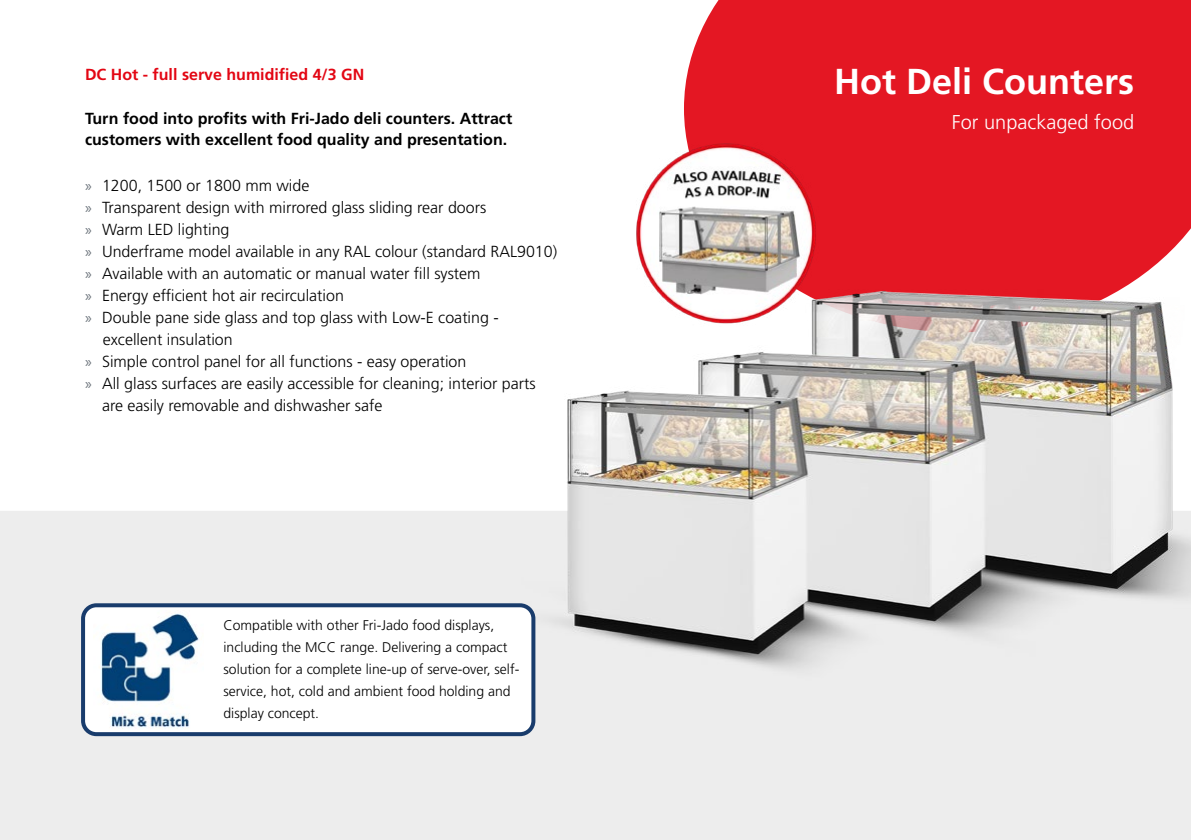
<style>
.page{position:relative;width:1191px;height:840px;background:#fff}
.page>*{position:absolute;margin:0;border:0;box-sizing:border-box;transform-origin:0 0}
.t1{font:700 36px "Frutiger LT Std";color:#fff}
.t2{font:300 20px "Frutiger LT Std";color:#fff}
.t3{font:300 16px "Frutiger LT Std";color:#000}
.t4{font:700 16px/20px "Frutiger LT Std";color:#000}
.t5{font:700 16px "Frutiger LT Std";color:#e30613}
.t6{font:300 14px/22px "Frutiger LT Std";color:#000}
.s1{font-family:"Myriad Pro";font-weight:400;color:#6a727a}
</style>
<div class="page">
<div style="left:0;top:511px;width:1191px;height:328px;background:#ededed"></div>
<div style="left:684px;top:0;width:507px;height:241px;background:#e41723"></div>
<img style="left:476px;top:241px;width:715px;height:498px">
<img style="left:627px;top:134px;width:197px;height:197px">
<div style="left:83px;top:605px;width:450px;height:128px;background:#fff;border-radius:13px"></div>
<div style="left:81px;top:603px;width:454px;height:132px;border:4px solid #193c6c;border-radius:13px"></div>
<img style="left:101px;top:613px;width:98px;height:116px">
<p class="t5" style="left:85px;top:65px;width:281px">DC Hot - full serve humidified 4/3 GN</p>
<p class="t4" style="left:85px;top:109px;width:429px">Turn food into profits with Fri-Jado deli counters. Attract customers with excellent food quality and presentation.</p>
<p class="t3" style="left:85px;top:176px;width:226px"><span class="s1">»</span> 1200, 1500 or 1800 mm wide</p>
<p class="t3" style="left:85px;top:198px;width:403px"><span class="s1">»</span> Transparent design with mirrored glass sliding rear doors</p>
<p class="t3" style="left:85px;top:220px;width:146px"><span class="s1">»</span> Warm LED lighting</p>
<p class="t3" style="left:85px;top:242px;width:473px"><span class="s1">»</span> Underframe model available in any RAL colour (standard RAL9010)</p>
<p class="t3" style="left:85px;top:264px;width:397px"><span class="s1">»</span> Available with an automatic or manual water fill system</p>
<p class="t3" style="left:85px;top:286px;width:260px"><span class="s1">»</span> Energy efficient hot air recirculation</p>
<p class="t3" style="left:85px;top:308px;width:415px"><span class="s1">»</span> Double pane side glass and top glass with Low-E coating -</p>
<p class="t3" style="left:103px;top:330px;width:131px">excellent insulation</p>
<p class="t3" style="left:85px;top:352px;width:383px"><span class="s1">»</span> Simple control panel for all functions - easy operation</p>
<p class="t3" style="left:85px;top:374px;width:452px"><span class="s1">»</span> All glass surfaces are easily accessible for cleaning; interior parts</p>
<p class="t3" style="left:102px;top:396px;width:282px">are easily removable and dishwasher safe</p>
<p class="t6" style="left:223px;top:613px;width:297px">Compatible with other Fri-Jado food displays, including the MCC range. Delivering a compact solution for a complete line-up of serve-over, self&shy;service, hot, cold and ambient food holding and display concept.</p>
<h1 class="t1" style="left:834px;top:60px;width:302px">Hot Deli Counters</h1>
<p class="t2" style="left:952px;top:111px;width:184px">For unpackaged food</p>
</div>
